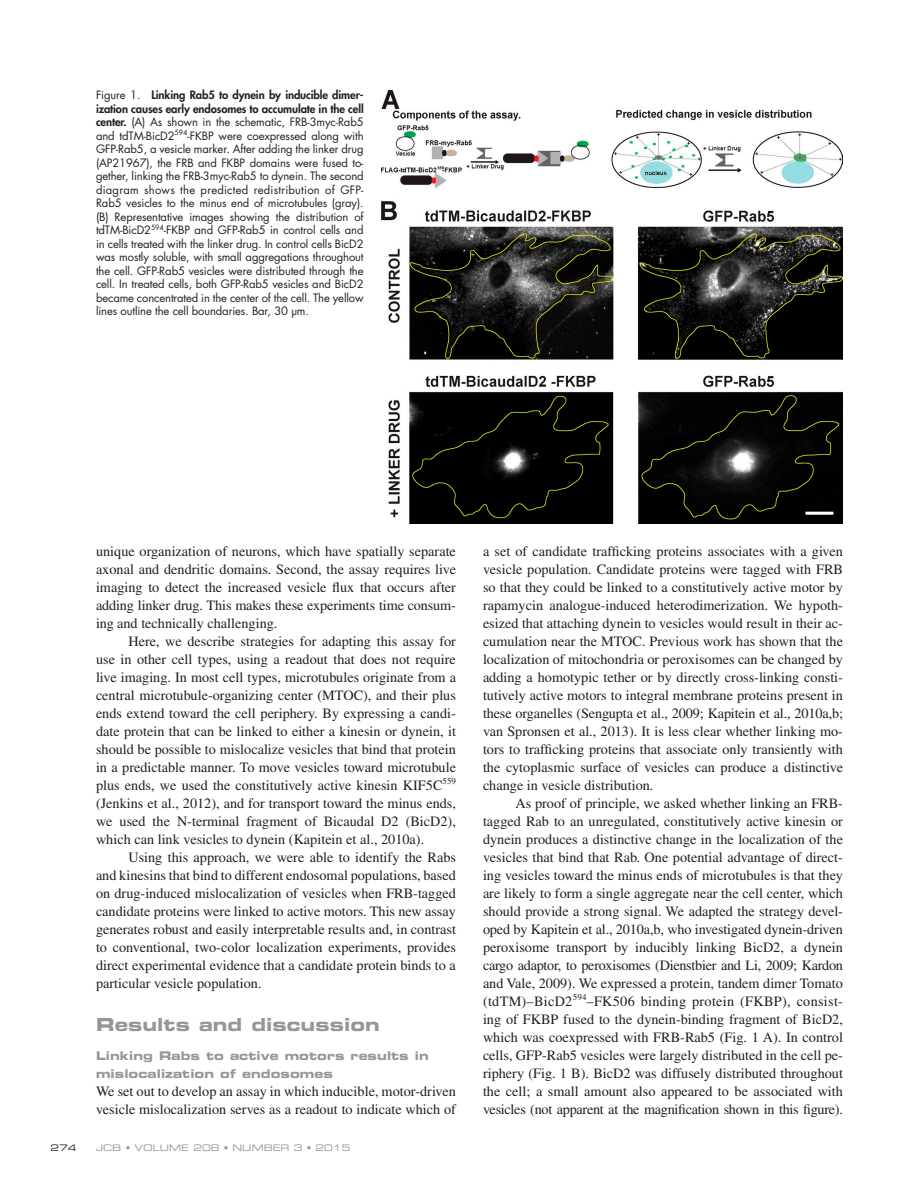
<style>
.page{position:relative;width:918px;height:1188px;background:#fff}
.page>*{position:absolute;margin:0;border:0;box-sizing:border-box;transform-origin:0 0}
.t1{font:18px "Eurostile LT Std Bold Ex 2";letter-spacing:.005em;color:#949698}
.t2{font:14.25px/18px "Times LT Std";color:#231f20;text-align:justify}
.t3{font:12px/18px "Eurostile LT Std Bold Ex 2";letter-spacing:.005em;color:#949698}
.t4{font:11.25px/13.5px "Futura Std";letter-spacing:-.01em;color:#231f20;text-align:justify}
.t5{font:9px "Eurostile LT Std Ex 2";color:#949698}
.t6{font:9px "Eurostile LT Std Ex 2";color:#231f20}
.s1{font-weight:800}
</style>
<div class="page">
<img style="left:382px;top:90px;width:461px;height:434px">
<p class="t4" style="left:96px;top:89px;width:269px">Figure 1. <span class="s1">Linking Rab5 to dynein by inducible dimer&shy;ization causes early endosomes to accumulate in the cell center.</span> (A) As shown in the schematic, FRB-3myc-Rab5 and tdTM-BicD2<sup>594</sup>-FKBP were coexpressed along with GFP-Rab5, a vesicle marker. After adding the linker drug (AP21967), the FRB and FKBP domains were fused to&shy;gether, linking the FRB-3myc-Rab5 to dynein. The second diagram shows the predicted redistribution of GFP-Rab5 vesicles to the minus end of microtubules (gray). (B) Representative images showing the distribution of tdTM-BicD2<sup>594</sup>-FKBP and GFP-Rab5 in control cells and in cells treated with the linker drug. In control cells BicD2 was mostly soluble, with small aggregations throughout the cell. GFP-Rab5 vesicles were distributed through the cell. In treated cells, both GFP-Rab5 vesicles and BicD2 became concentrated in the center of the cell. The yellow lines outline the cell boundaries. Bar, 30 µm.</p>
<p class="t2" style="left:96px;top:542px;width:362px">unique organization of neurons, which have spatially separate axonal and dendritic domains. Second, the assay requires live imaging to detect the increased vesicle flux that occurs after adding linker drug. This makes these experiments time consum&shy;ing and technically challenging.</p>
<p class="t2" style="left:96px;top:632px;width:362px;text-indent:32px">Here, we describe strategies for adapting this assay for use in other cell types, using a readout that does not require live imaging. In most cell types, microtubules originate from a central microtubule-organizing center (MTOC), and their plus ends extend toward the cell periphery. By expressing a candi&shy;date protein that can be linked to either a kinesin or dynein, it should be possible to mislocalize vesicles that bind that protein in a predictable manner. To move vesicles toward microtubule plus ends, we used the constitutively active kinesin KIF5C<sup>559 </sup>(Jenkins et al., 2012), and for transport toward the minus ends, we used the N-terminal fragment of Bicaudal D2 (BicD2), which can link vesicles to dynein (Kapitein et al., 2010a).</p>
<p class="t2" style="left:96px;top:848px;width:362px;text-indent:32px">Using this approach, we were able to identify the Rabs and kinesins that bind to different endosomal populations, based on drug-induced mislocalization of vesicles when FRB-tagged candidate proteins were linked to active motors. This new assay generates robust and easily interpretable results and, in contrast to conventional, two-color localization experiments, provides direct experimental evidence that a candidate protein binds to a particular vesicle population.</p>
<p class="t1" style="left:96px;top:1012px;width:285px">Results and discussion</p>
<p class="t3" style="left:96px;top:1046px;width:334px">Linking Rabs to active motors results in mislocalization of endosomes</p>
<p class="t2" style="left:96px;top:1082px;width:362px">We set out to develop an assay in which inducible, motor-driven vesicle mislocalization serves as a readout to indicate which of</p>
<p class="t6" style="left:50px;top:1142px;width:28px">274</p>
<p class="t5" style="left:96px;top:1142px;width:256px">JCB • VOLUME 208 • NUMBER 3 • 2015</p>
<p class="t2" style="left:483px;top:542px;width:362px">a set of candidate trafficking proteins associates with a given vesicle population. Candidate proteins were tagged with FRB so that they could be linked to a constitutively active motor by rapamycin analogue-induced heterodimerization. We hypoth&shy;esized that attaching dynein to vesicles would result in their ac&shy;cumulation near the MTOC. Previous work has shown that the localization of mitochondria or peroxisomes can be changed by adding a homotypic tether or by directly cross-linking consti&shy;tutively active motors to integral membrane proteins present in these organelles (Sengupta et al., 2009; Kapitein et al., 2010a,b; van Spronsen et al., 2013). It is less clear whether linking mo&shy;tors to trafficking proteins that associate only transiently with the cytoplasmic surface of vesicles can produce a distinctive change in vesicle distribution.</p>
<p class="t2" style="left:483px;top:794px;width:362px;text-indent:32px">As proof of principle, we asked whether linking an FRB&shy;tagged Rab to an unregulated, constitutively active kinesin or dynein produces a distinctive change in the localization of the vesicles that bind that Rab. One potential advantage of direct&shy;ing vesicles toward the minus ends of microtubules is that they are likely to form a single aggregate near the cell center, which should provide a strong signal. We adapted the strategy devel&shy;oped by Kapitein et al., 2010a,b, who investigated dynein-driven peroxisome transport by inducibly linking BicD2, a dynein cargo adaptor, to peroxisomes (Dienstbier and Li, 2009; Kardon and Vale, 2009). We expressed a protein, tandem dimer Tomato (tdTM)–BicD2<sup>594</sup>–FK506 binding protein (FKBP), consist&shy;ing of FKBP fused to the dynein-binding fragment of BicD2, which was coexpressed with FRB-Rab5 (Fig. 1 A). In control cells, GFP-Rab5 vesicles were largely distributed in the cell pe&shy;riphery (Fig. 1 B). BicD2 was diffusely distributed throughout the cell; a small amount also appeared to be associated with vesicles (not apparent at the magnification shown in this figure).</p>
</div>
